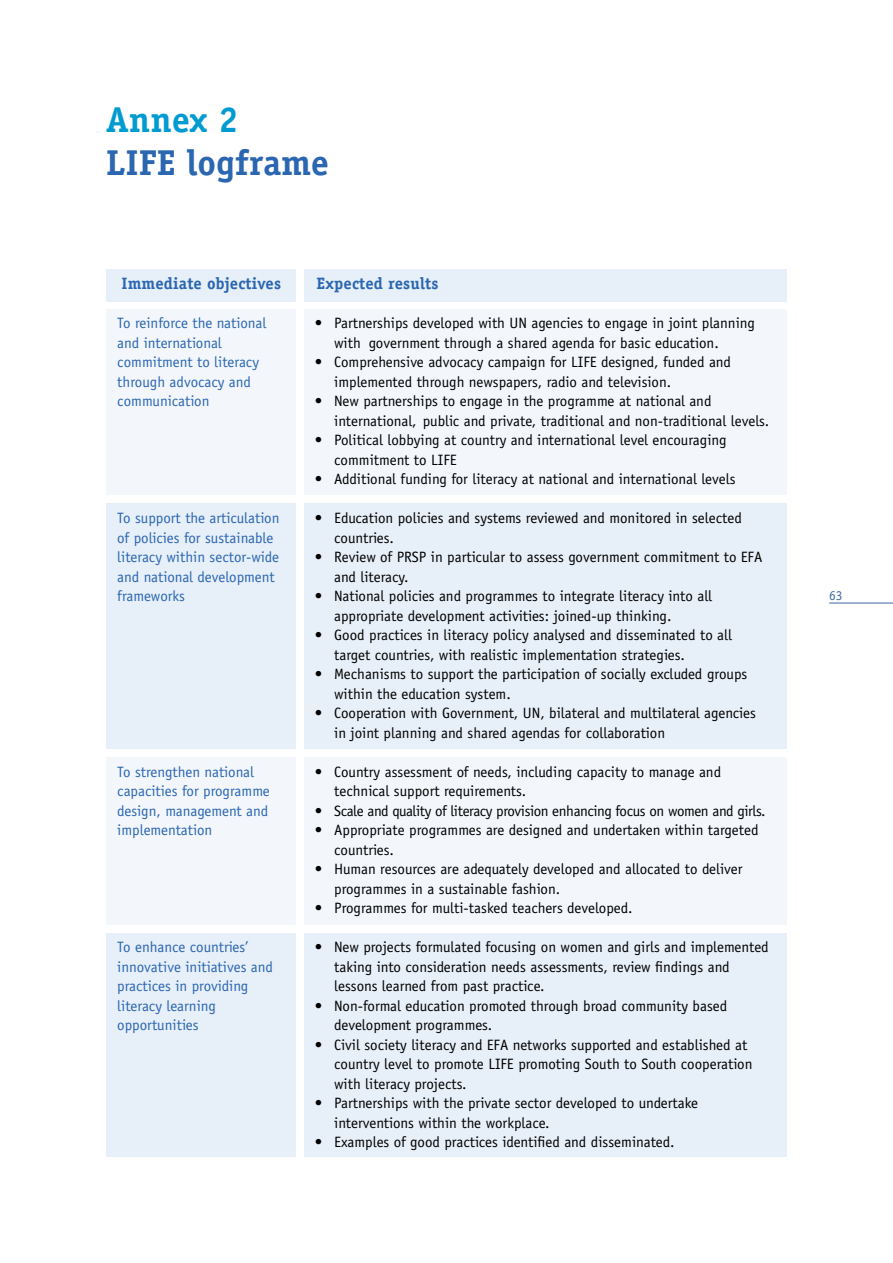
<style>
.page{position:relative;width:893px;height:1263px;background:#fff}
.page>*{position:absolute;margin:0;border:0;box-sizing:border-box;transform-origin:0 0}
.t1{font:700 36px "Officina Serif";color:#2b66b1}
.t2{font:700 36px "Officina Serif";color:#009bd1}
.t3{font:700 16.5px "Officina Serif";letter-spacing:.01em;color:#2b66b1}
.t4{font:15px/19.5px "Officina Sans";color:#000}
.t5{font:15px/19.5px "Officina Sans";color:#2b66b1}
.t6{font:15px "Officina Sans";letter-spacing:-.025em;color:#000}
.t7{font:13.5px "Officina Sans";color:#3b6a9e}
</style>
<div class="page">
<hr style="left:829px;top:603px;width:64px;height:1px;background:#3b6a9e">
<div style="left:106px;top:309px;width:681px;height:848px;background:#e7eff8"></div>
<div style="left:106px;top:756px;width:681px;height:169px;background:#f3f7fc"></div>
<div style="left:106px;top:309px;width:681px;height:194px;background:#f3f7fc"></div>
<div style="left:106px;top:269px;width:681px;height:33px;background:#e7eff8"></div>
<div style="left:106px;top:496px;width:681px;height:7px;background:#fff"></div>
<div style="left:106px;top:749px;width:681px;height:7px;background:#fff"></div>
<div style="left:106px;top:925px;width:681px;height:7px;background:#fff"></div>
<div style="left:296px;top:263px;width:7px;height:905px;background:#fff"></div>
<h1 class="t2" style="left:106px;top:98px;width:134px">Annex 2</h1>
<h1 class="t1" style="left:106px;top:141px;width:224px">LIFE logframe</h1>
<p class="t3" style="left:121px;top:274px;width:161px">Immediate objectives</p>
<p class="t3" style="left:317px;top:274px;width:123px">Expected results</p>
<p class="t5" style="left:117px;top:314px;width:150px">To reinforce the national and international commitment to literacy through advocacy and communication</p>
<p class="t5" style="left:117px;top:509px;width:164px">To support the articulation of policies for sustainable literacy within sector-wide and national development frameworks</p>
<p class="t5" style="left:117px;top:763px;width:154px">To strengthen national capacities for programme design, management and implementation</p>
<p class="t5" style="left:117px;top:938px;width:157px">To enhance countries’ innovative initiatives and practices in providing literacy learning opportunities</p>
<p class="t4" style="left:334px;top:313px;width:422px;text-indent:-20px">• Partnerships developed with UN agencies to engage in joint planning with government through a shared agenda for basic education.</p>
<p class="t4" style="left:334px;top:352px;width:398px;text-indent:-20px">• Comprehensive advocacy campaign for LIFE designed, funded and implemented through newspapers, radio and television.</p>
<p class="t4" style="left:334px;top:391px;width:437px;text-indent:-20px">• New partnerships to engage in the programme at national and international, public and private, traditional and non-traditional levels.</p>
<p class="t4" style="left:334px;top:430px;width:394px;text-indent:-19px">• Political lobbying at country and international level encouraging commitment to LIFE</p>
<p class="t4" style="left:315px;top:469px;width:422px">• Additional funding for literacy at national and international levels</p>
<p class="t4" style="left:334px;top:508px;width:409px;text-indent:-19px">• Education policies and systems reviewed and monitored in selected countries.</p>
<p class="t4" style="left:334px;top:547px;width:430px;text-indent:-20px">• Review of PRSP in particular to assess government commitment to EFA and literacy.</p>
<p class="t4" style="left:334px;top:586px;width:379px;text-indent:-20px">• National policies and programmes to integrate literacy into all appropriate development activities: joined-up thinking.</p>
<p class="t4" style="left:334px;top:625px;width:399px;text-indent:-20px">• Good practices in literacy policy analysed and disseminated to all target countries, with realistic implementation strategies.</p>
<p class="t4" style="left:334px;top:664px;width:415px;text-indent:-20px">• Mechanisms to support the participation of socially excluded groups within the education system.</p>
<p class="t4" style="left:334px;top:703px;width:423px;text-indent:-20px">• Cooperation with Government, UN, bilateral and multilateral agencies in joint planning and shared agendas for collaboration</p>
<p class="t4" style="left:334px;top:762px;width:389px;text-indent:-19px">• Country assessment of needs, including capacity to manage and technical support requirements.</p>
<p class="t6" style="left:315px;top:802px;width:453px">• Scale and quality of literacy provision enhancing focus on women and girls.</p>
<p class="t4" style="left:334px;top:820px;width:426px;text-indent:-20px">• Appropriate programmes are designed and undertaken within targeted countries.</p>
<p class="t4" style="left:334px;top:859px;width:410px;text-indent:-20px">• Human resources are adequately developed and allocated to deliver programmes in a sustainable fashion.</p>
<p class="t4" style="left:315px;top:898px;width:319px">• Programmes for multi-tasked teachers developed.</p>
<p class="t4" style="left:334px;top:937px;width:436px;text-indent:-20px">• New projects formulated focusing on women and girls and implemented taking into consideration needs assessments, review findings and lessons learned from past practice.</p>
<p class="t4" style="left:334px;top:996px;width:395px;text-indent:-20px">• Non-formal education promoted through broad community based development programmes.</p>
<p class="t4" style="left:334px;top:1035px;width:420px;text-indent:-20px">• Civil society literacy and EFA networks supported and established at country level to promote LIFE promoting South to South cooperation with literacy projects.</p>
<p class="t4" style="left:334px;top:1093px;width:365px;text-indent:-20px">• Partnerships with the private sector developed to undertake interventions within the workplace.</p>
<p class="t4" style="left:315px;top:1132px;width:361px">• Examples of good practices identified and disseminated.</p>
<p class="t7" style="left:829px;top:590px;width:15px">63</p>
</div>
